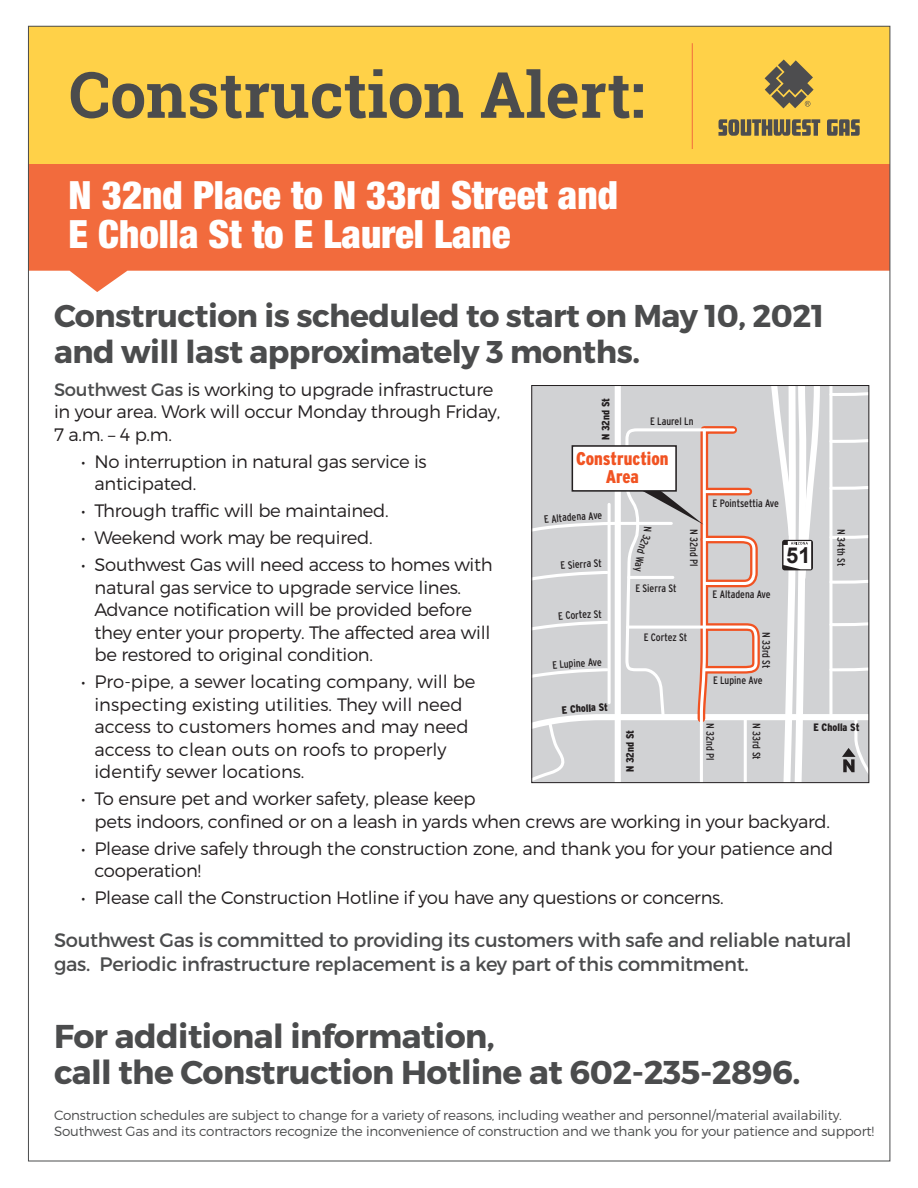
<style>
.page{position:relative;width:918px;height:1188px;background:#fff}
.page>*{position:absolute;margin:0;border:0;box-sizing:border-box;transform-origin:0 0}
.t1{font:700 63.75px "Roboto Slab";color:#4b4c4d}
.SW_Gas-Subhead{font:900 condensed 39px/39px "Helvetica Neue";color:#fff}
.t2{font:700 33px/36px "Montserrat";letter-spacing:-.015em;color:#4b4c4d}
.t3{font:700 31.5px/36px "Montserrat";letter-spacing:-.015em;color:#4b4c4d}
.t4{font:700 22.05px "Arial";color:#231f20}
.t5{font:19.5px/24.3px "Montserrat";letter-spacing:-.015em;color:#4b4c4d}
.t6{font:900 condensed 18.45px/18.5px "Interstate";color:#f15322;text-align:center}
.SW_Gas__Text_2{font:300 18px/22.5px "Montserrat";letter-spacing:-.015em;color:#231f20}
.t7{font:300 13.5px/16.2px "Montserrat";letter-spacing:-.015em;color:#4b4c4d}
.t8{font:condensed 10.8px "Interstate";color:#231f20}
.t9{font:900 condensed 10.8px "Interstate";color:#231f20}
.s1{font-weight:400;color:#4b4c4d}
</style>
<div class="page">
<svg style="left:30px;top:163px;width:858px;height:129px;fill:#f26b3d"></svg>
<div style="left:28px;top:26px;width:862px;height:137px;background:#ffd148"></div>
<hr style="left:692px;top:43px;width:1px;height:106px;background:#f26b3d">
<svg style="left:718px;top:119px;width:102px;height:17px"></svg>
<svg style="left:827px;top:119px;width:33px;height:17px"></svg>
<svg style="left:765px;top:60px;width:49px;height:48px"></svg>
<svg style="left:532px;top:386px;width:337px;height:397px"></svg>
<p class="t1" style="left:69px;top:51px;width:578px">Construction Alert:</p>
<p class="SW_Gas-Subhead" style="left:69px;top:175px;width:551px">N 32nd Place to N 33rd Street and<br>E Cholla St to E Laurel Lane</p>
<p class="t3" style="left:54px;top:298px;width:772px">Construction is scheduled to start on May 10, 2021 and will last approximately 3 months.</p>
<p class="SW_Gas__Text_2" style="left:54px;top:378px;width:448px"><span class="s1">Southwest Gas</span> is working to upgrade infrastructure in your area. Work will occur Monday through Friday,<br>7 a.m. – 4 p.m.</p>
<p class="SW_Gas__Text_2" style="left:94px;top:450px;width:334px;text-indent:-14px">• No interruption in natural gas service is anticipated.</p>
<p class="SW_Gas__Text_2" style="left:81px;top:499px;width:309px">• Through traffic will be maintained.</p>
<p class="SW_Gas__Text_2" style="left:81px;top:526px;width:293px">• Weekend work may be required.</p>
<p class="SW_Gas__Text_2" style="left:94px;top:553px;width:400px;text-indent:-14px">• Southwest Gas will need access to homes with natural gas service to upgrade service lines.<br>Advance notification will be provided before they enter your property. The affected area will be restored to original condition.</p>
<p class="SW_Gas__Text_2" style="left:94px;top:670px;width:383px;text-indent:-14px">• Pro-pipe, a sewer locating company, will be inspecting existing utilities. They will need access to customers homes and may need access to clean outs on roofs to properly identify sewer locations.</p>
<p class="SW_Gas__Text_2" style="left:94px;top:787px;width:737px;text-indent:-14px">• To ensure pet and worker safety, please keep<br>pets indoors, confined or on a leash in yards when crews are working in your backyard.</p>
<p class="SW_Gas__Text_2" style="left:94px;top:837px;width:740px;text-indent:-14px">• Please drive safely through the construction zone, and thank you for your patience and cooperation!</p>
<p class="SW_Gas__Text_2" style="left:81px;top:886px;width:644px">• Please call the Construction Hotline if you have any questions or concerns.</p>
<p class="t5" style="left:54px;top:927px;width:799px">Southwest Gas is committed to providing its customers with safe and reliable natural gas. Periodic infrastructure replacement is a key part of this commitment.</p>
<p class="t9" style="left:600px;top:440px;width:44px;rotate:-90deg">N 32nd St</p>
<p class="t8" style="left:650px;top:415px;width:45px">E Laurel Ln</p>
<p class="t6" style="left:576px;top:449px;width:94px">Construction<br>Area</p>
<p class="t8" style="left:713px;top:497px;width:68px">E Pointsettia Ave</p>
<p class="t8" style="left:700px;top:529px;width:39px;rotate:90deg">N 32nd Pl</p>
<p class="t8" style="left:847px;top:529px;width:38px;rotate:90deg">N 34th St</p>
<p class="t4" style="left:786px;top:541px;width:26px">51</p>
<p class="t8" style="left:635px;top:582px;width:43px">E Sierra St</p>
<p class="t8" style="left:713px;top:588px;width:60px">E Altadena Ave</p>
<p class="t8" style="left:772px;top:632px;width:38px;rotate:90deg">N 33rd St</p>
<p class="t8" style="left:644px;top:631px;width:45px">E Cortez St</p>
<p class="t8" style="left:713px;top:674px;width:51px">E Lupine Ave</p>
<p class="t9" style="left:813px;top:721px;width:48px">E Cholla St</p>
<p class="t8" style="left:716px;top:723px;width:39px;rotate:90deg">N 32nd Pl</p>
<p class="t8" style="left:763px;top:723px;width:38px;rotate:90deg">N 33rd St</p>
<p class="t9" style="left:624px;top:772px;width:44px;rotate:-90deg">N 32nd St</p>
<p class="t2" style="left:54px;top:1019px;width:748px">For additional information,<br>call the Construction Hotline at 602-235-2896.</p>
<p class="t7" style="left:54px;top:1106px;width:822px">Construction schedules are subject to change for a variety of reasons, including weather and personnel/material availability.<br>Southwest Gas and its contractors recognize the inconvenience of construction and we thank you for your patience and support!</p>
</div>
